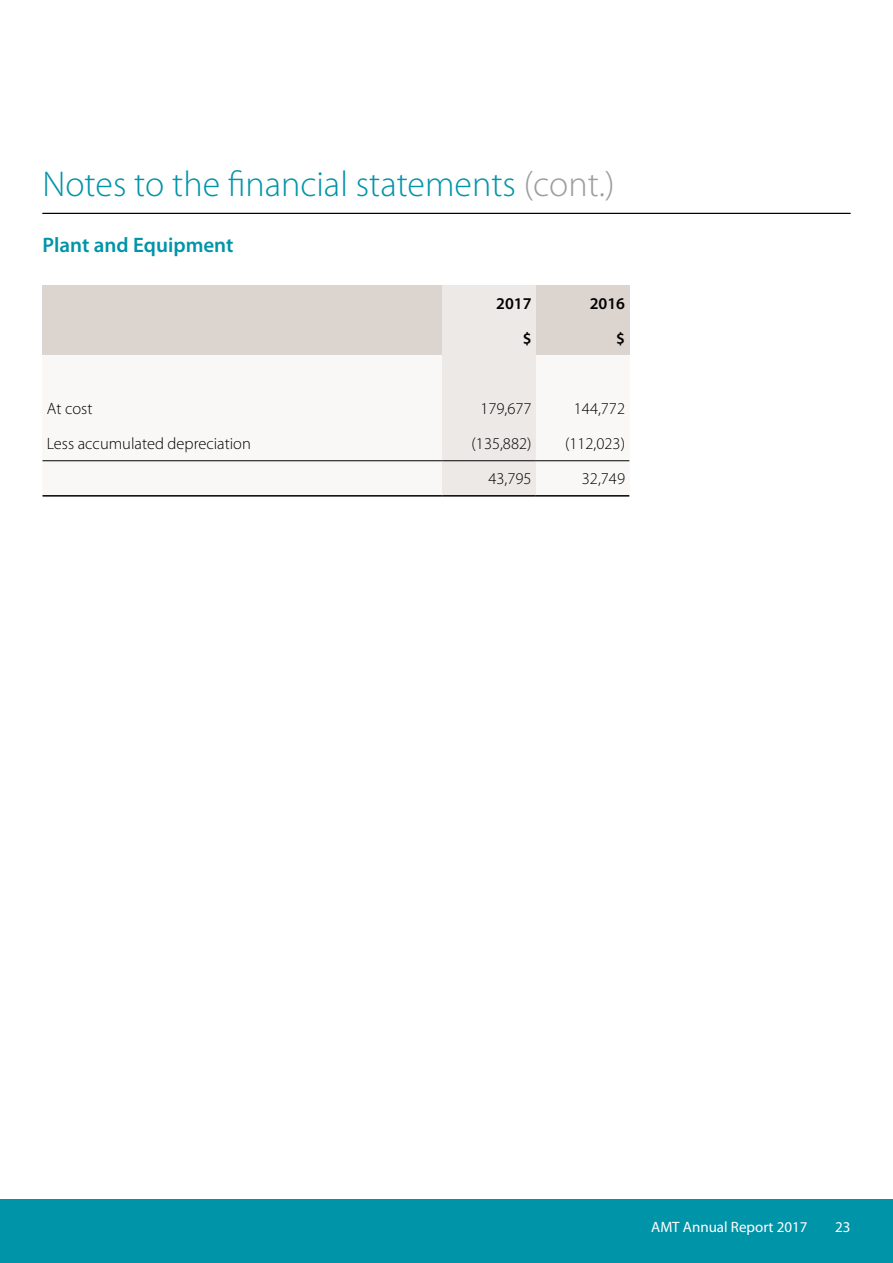
<style>
.page{position:relative;width:893px;height:1263px;background:#fff}
.page>*{position:absolute;margin:0;border:0;box-sizing:border-box;transform-origin:0 0}
.t1{font:300 36px "Myriad Pro";color:#0094a9}
.t2{font:600 21px "Myriad Pro";color:#0094a9}
.t3{font:300 16.5px "Myriad Pro";color:#000}
.t4{font:600 16.5px "Myriad Pro";color:#000}
.t5{font:15px "Myriad Pro";color:#fff}
.s1{color:#9c9d9d}
</style>
<div class="page">
<div style="left:0;top:1199px;width:893px;height:64px;background:#0094a9"></div>
<hr style="left:43px;top:213px;width:807px;height:1px;background:#000">
<div style="left:43px;top:285px;width:399px;height:35px;background:#dbd4cf"></div>
<div style="left:536px;top:285px;width:93px;height:35px;background:#dbd4cf"></div>
<div style="left:43px;top:320px;width:399px;height:35px;background:#dbd4cf"></div>
<div style="left:536px;top:320px;width:93px;height:35px;background:#dbd4cf"></div>
<div style="left:442px;top:285px;width:94px;height:35px;background:#ede9e6"></div>
<div style="left:442px;top:320px;width:94px;height:35px;background:#ede9e6"></div>
<div style="left:442px;top:355px;width:94px;height:36px;background:#ede9e6"></div>
<div style="left:442px;top:391px;width:94px;height:35px;background:#ede9e6"></div>
<div style="left:442px;top:426px;width:94px;height:35px;background:#ede9e6"></div>
<div style="left:442px;top:461px;width:94px;height:35px;background:#ede9e6"></div>
<div style="left:43px;top:355px;width:399px;height:36px;background:#f9f8f7"></div>
<div style="left:536px;top:355px;width:93px;height:36px;background:#f9f8f7"></div>
<div style="left:43px;top:391px;width:399px;height:35px;background:#f9f8f7"></div>
<div style="left:536px;top:391px;width:93px;height:35px;background:#f9f8f7"></div>
<div style="left:43px;top:426px;width:399px;height:35px;background:#f9f8f7"></div>
<div style="left:536px;top:426px;width:93px;height:35px;background:#f9f8f7"></div>
<div style="left:43px;top:461px;width:399px;height:35px;background:#f9f8f7"></div>
<div style="left:536px;top:461px;width:93px;height:35px;background:#f9f8f7"></div>
<hr style="left:43px;top:460px;width:399px;height:1px;background:#000">
<hr style="left:442px;top:460px;width:94px;height:1px;background:#000">
<hr style="left:536px;top:460px;width:93px;height:1px;background:#000">
<hr style="left:43px;top:495px;width:399px;height:2px;background:#000">
<hr style="left:442px;top:495px;width:94px;height:2px;background:#000">
<hr style="left:536px;top:495px;width:93px;height:2px;background:#000">
<h1 class="t1" style="left:43px;top:162px;width:574px">Notes to the financial statements <span class="s1">(cont.)</span></h1>
<p class="t2" style="left:43px;top:232px;width:193px">Plant and Equipment</p>
<p class="t4" style="left:496px;top:293px;width:37px">2017</p>
<p class="t4" style="left:590px;top:293px;width:37px">2016</p>
<p class="t4" style="left:523px;top:328px;width:10px">$</p>
<p class="t4" style="left:616px;top:328px;width:10px">$</p>
<p class="t3" style="left:47px;top:399px;width:47px">At cost</p>
<p class="t3" style="left:480px;top:399px;width:53px">179,677</p>
<p class="t3" style="left:574px;top:399px;width:53px">144,772</p>
<p class="t3" style="left:47px;top:434px;width:206px">Less accumulated depreciation</p>
<p class="t3" style="left:472px;top:434px;width:61px">(135,882)</p>
<p class="t3" style="left:565px;top:434px;width:61px">(112,023)</p>
<p class="t3" style="left:488px;top:469px;width:45px">43,795</p>
<p class="t3" style="left:582px;top:469px;width:45px">32,749</p>
<p class="t5" style="left:651px;top:1217px;width:158px">AMT Annual Report 2017</p>
<p class="t5" style="left:835px;top:1217px;width:17px">23</p>
</div>
